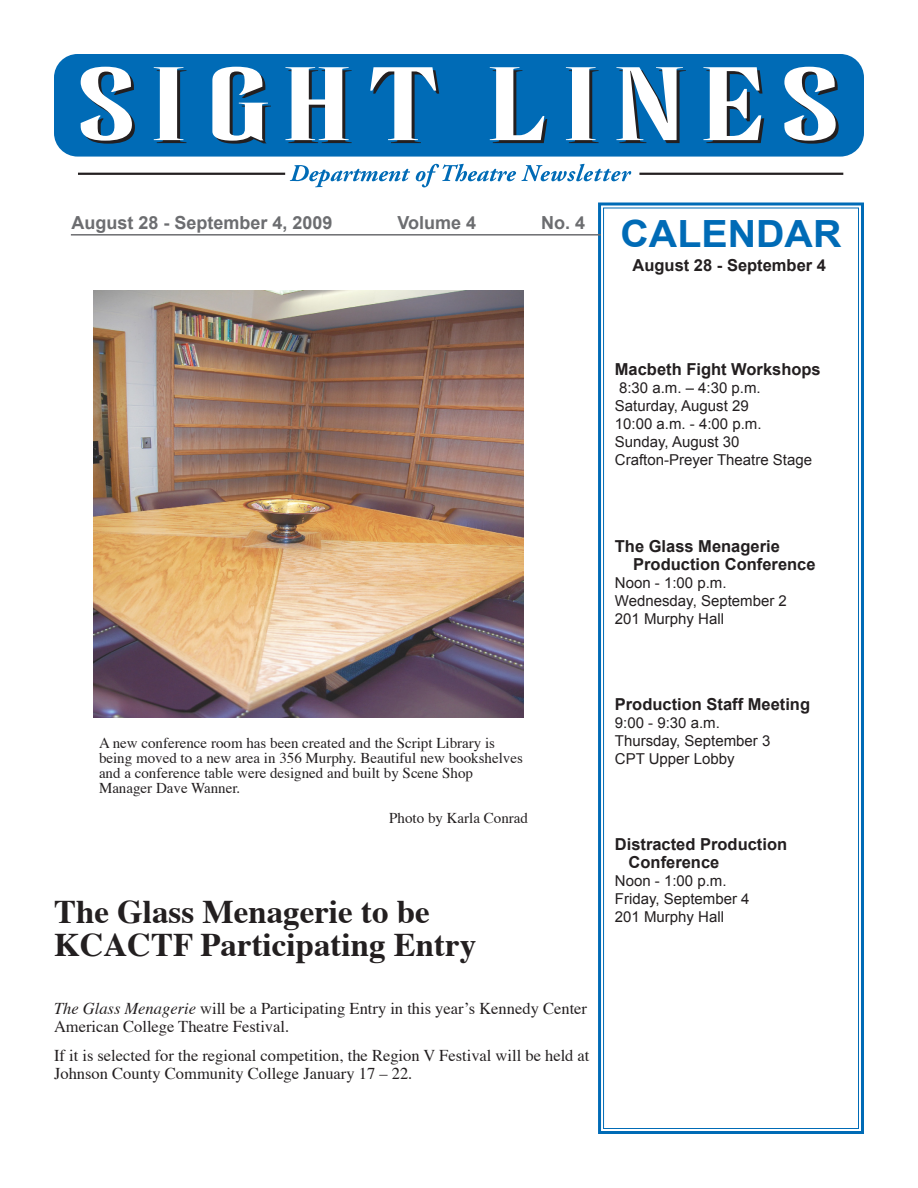
<style>
.page{position:relative;width:918px;height:1188px;background:#fff}
.page>*{position:absolute;margin:0;border:0;box-sizing:border-box;transform-origin:0 0}
.t1{font:700 37.5px "Arial";color:#006bb6;scale:1.05 1}
.text{font:700 33px/33px "Times";color:#231f20}
.t2{font:700 18px "Arial";color:#6c6d70}
.text-2{font:16.5px/18px "Times";color:#231f20}
.text-3{font:700 16.5px/18px "Arial";color:#231f20}
.text-4{font:15px/18px "Arial";color:#231f20}
.t3{font:15px/15px "Times";color:#231f20}
.s1{font-style:italic}
</style>
<div class="page">
<svg style="left:598px;top:202px;width:266px;height:932px"></svg>
<hr style="left:71px;top:234px;width:530px;height:2px;background:#6c6d70">
<div style="left:54px;top:54px;width:810px;height:103px;background:#006bb6;border-radius:24px"></div>
<svg style="left:290px;top:165px;width:120px;height:22px"></svg>
<svg style="left:416px;top:164px;width:215px;height:23px"></svg>
<svg style="left:81px;top:67px;width:54px;height:77px"></svg>
<svg style="left:154px;top:67px;width:32px;height:76px"></svg>
<svg style="left:212px;top:67px;width:59px;height:77px"></svg>
<svg style="left:285px;top:67px;width:67px;height:76px"></svg>
<svg style="left:370px;top:67px;width:69px;height:76px"></svg>
<svg style="left:490px;top:67px;width:57px;height:76px"></svg>
<svg style="left:566px;top:67px;width:33px;height:76px"></svg>
<svg style="left:616px;top:67px;width:70px;height:76px"></svg>
<svg style="left:703px;top:67px;width:61px;height:76px"></svg>
<svg style="left:784px;top:67px;width:55px;height:77px"></svg>
<hr style="left:78px;top:173px;width:207px;height:2px;background:#231f20">
<hr style="left:639px;top:173px;width:204px;height:2px;background:#231f20">
<img style="left:93px;top:290px;width:431px;height:428px">
<p class="t2" style="left:71px;top:213px;width:263px">August 28 - September 4, 2009</p>
<p class="t2" style="left:398px;top:213px;width:80px">Volume 4</p>
<p class="t2" style="left:541px;top:213px;width:46px">No. 4</p>
<p class="t1" style="left:621px;top:213px;width:212px">CALENDAR</p>
<p class="text-3" style="left:633px;top:256px;width:195px">August 28 - September 4</p>
<p class="text-3" style="left:615px;top:360px;width:207px">Macbeth Fight Workshops</p>
<p class="text-4" style="left:615px;top:379px;width:199px">8:30 a.m. – 4:30 p.m.<br>Saturday, August 29<br>10:00 a.m. - 4:00 p.m.<br>Sunday, August 30<br>Crafton-Preyer Theatre Stage</p>
<p class="text-3" style="left:633px;top:537px;width:184px;text-indent:-18px">The Glass Menagerie<br>Production Conference</p>
<p class="text-4" style="left:615px;top:573px;width:174px">Noon - 1:00 p.m.<br>Wednesday, September 2<br>201 Murphy Hall</p>
<p class="t3" style="left:99px;top:734px;width:425px">A new conference room has been created and the Script Library is being moved to a new area in 356 Murphy. Beautiful new bookshelves and a conference table were designed and built by Scene Shop Manager Dave Wanner.</p>
<p class="t3" style="left:389px;top:809px;width:140px">Photo by Karla Conrad</p>
<p class="text" style="left:54px;top:892px;width:424px">The Glass Menagerie to be<br>KCACTF Participating Entry</p>
<p class="text-2" style="left:54px;top:998px;width:535px"><span class="s1">The Glass Menagerie</span> will be a Participating Entry in this year’s Kennedy Center<br>American College Theatre Festival.</p>
<p class="text-2" style="left:54px;top:1045px;width:537px">If it is selected for the regional competition, the Region V Festival will be held at<br>Johnson County Community College January 17 – 22.</p>
<p class="text-3" style="left:615px;top:695px;width:197px">Production Staff Meeting</p>
<p class="text-4" style="left:615px;top:714px;width:157px">9:00 - 9:30 a.m.<br>Thursday, September 3<br>CPT Upper Lobby</p>
<p class="text-3" style="left:629px;top:836px;width:160px;text-indent:-14px">Distracted Production<br>Conference</p>
<p class="text-4" style="left:615px;top:872px;width:136px">Noon - 1:00 p.m.<br>Friday, September 4<br>201 Murphy Hall</p>
</div>
